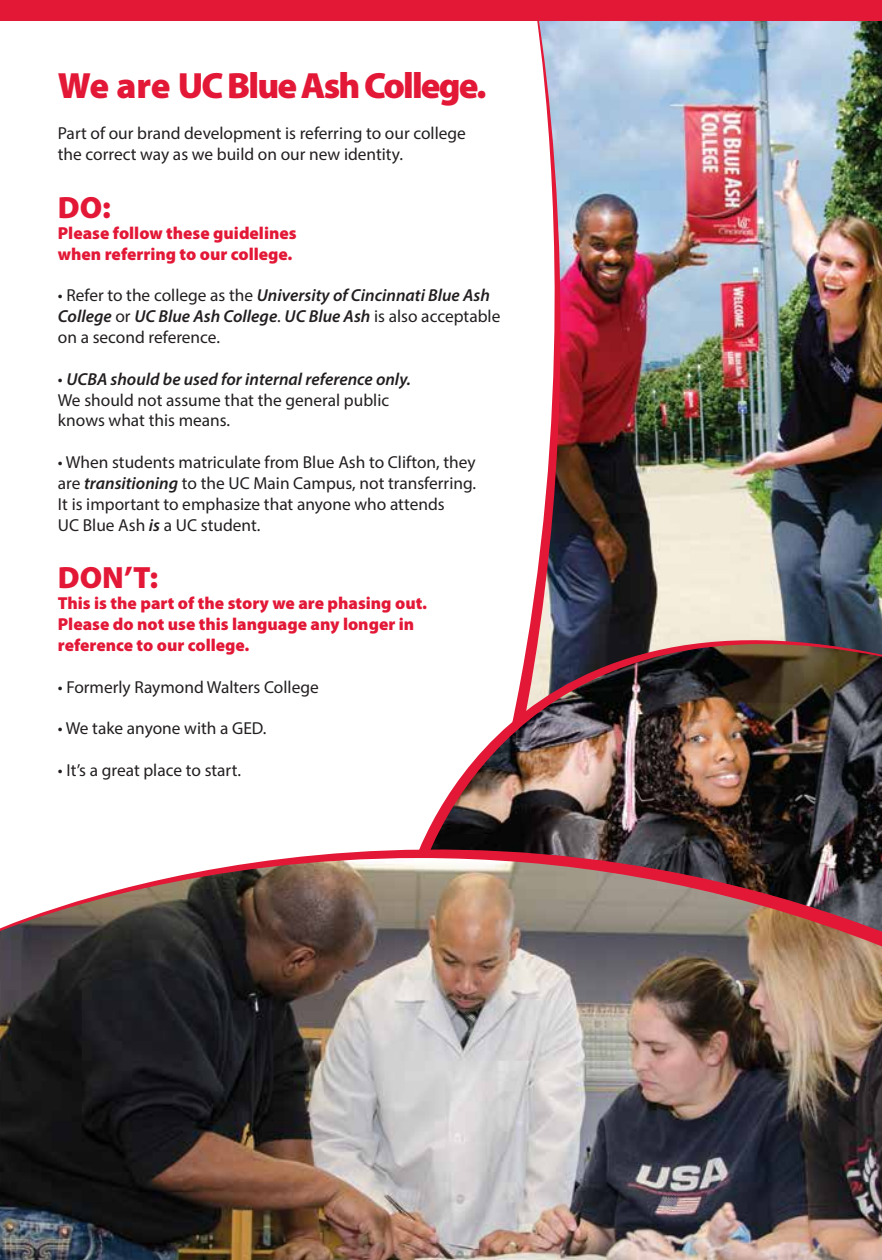
<style>
.page{position:relative;width:882px;height:1260px;background:#fff}
.page>*{position:absolute;margin:0;border:0;box-sizing:border-box;transform-origin:0 0}
.t1{font:900 36.57px "Myriad Pro";letter-spacing:-.05em;color:#e31837}
.t2{font:900 30.8px "Myriad Pro";color:#e31837}
.t3{font:17.32px/20.8px "Myriad Pro";color:#231f20}
.t4{font:900 17.32px/20.8px "Myriad Pro";color:#e31837}
.s1{font-weight:600;font-style:italic}
</style>
<div class="page">
<img style="left:537px;top:21px;width:345px;height:549px">
<svg style="left:527px;top:570px;width:355px;height:74px;background:#837e81"></svg>
<img style="left:490px;top:644px;width:392px;height:99px">
<img style="left:290px;top:743px;width:592px;height:115px">
<img style="left:0;top:858px;width:882px;height:402px">
<div style="left:0;top:0;width:882px;height:21px;background:#e31837"></div>
<h1 class="t1" style="left:58px;top:61px;width:430px">We are UC Blue Ash College.</h1>
<p class="t3" style="left:58px;top:123px;width:410px">Part of our brand development is referring to our college the correct way as we build on our new identity.</p>
<h2 class="t2" style="left:58px;top:187px;width:55px">DO:</h2>
<p class="t4" style="left:58px;top:222px;width:240px">Please follow these guidelines when referring to our college.</p>
<p class="t3" style="left:58px;top:285px;width:444px">• Refer to the college as the <span class="s1">University of Cincinnati Blue Ash<br>College</span> or <span class="s1">UC Blue Ash College</span>. <span class="s1">UC Blue Ash</span> is also acceptable on a second reference.</p>
<p class="t3" style="left:58px;top:368px;width:355px">• <span class="s1">UCBA should be used for internal reference only.<br></span>We should not assume that the general public knows what this means.</p>
<p class="t3" style="left:58px;top:452px;width:420px">• When students matriculate from Blue Ash to Clifton, they are <span class="s1">transitioning</span> to the UC Main Campus, not transferring.<br>It is important to emphasize that anyone who attends<br>UC Blue Ash <span class="s1">is</span> a UC student.</p>
<h2 class="t2" style="left:58px;top:558px;width:102px">DON’T:</h2>
<p class="t4" style="left:58px;top:592px;width:371px">This is the part of the story we are phasing out.<br>Please do not use this language any longer in reference to our college.</p>
<p class="t3" style="left:58px;top:676px;width:262px">• Formerly Raymond Walters College</p>
<p class="t3" style="left:58px;top:718px;width:210px">• We take anyone with a GED.</p>
<p class="t3" style="left:58px;top:759px;width:185px">• It’s a great place to start.</p>
</div>
